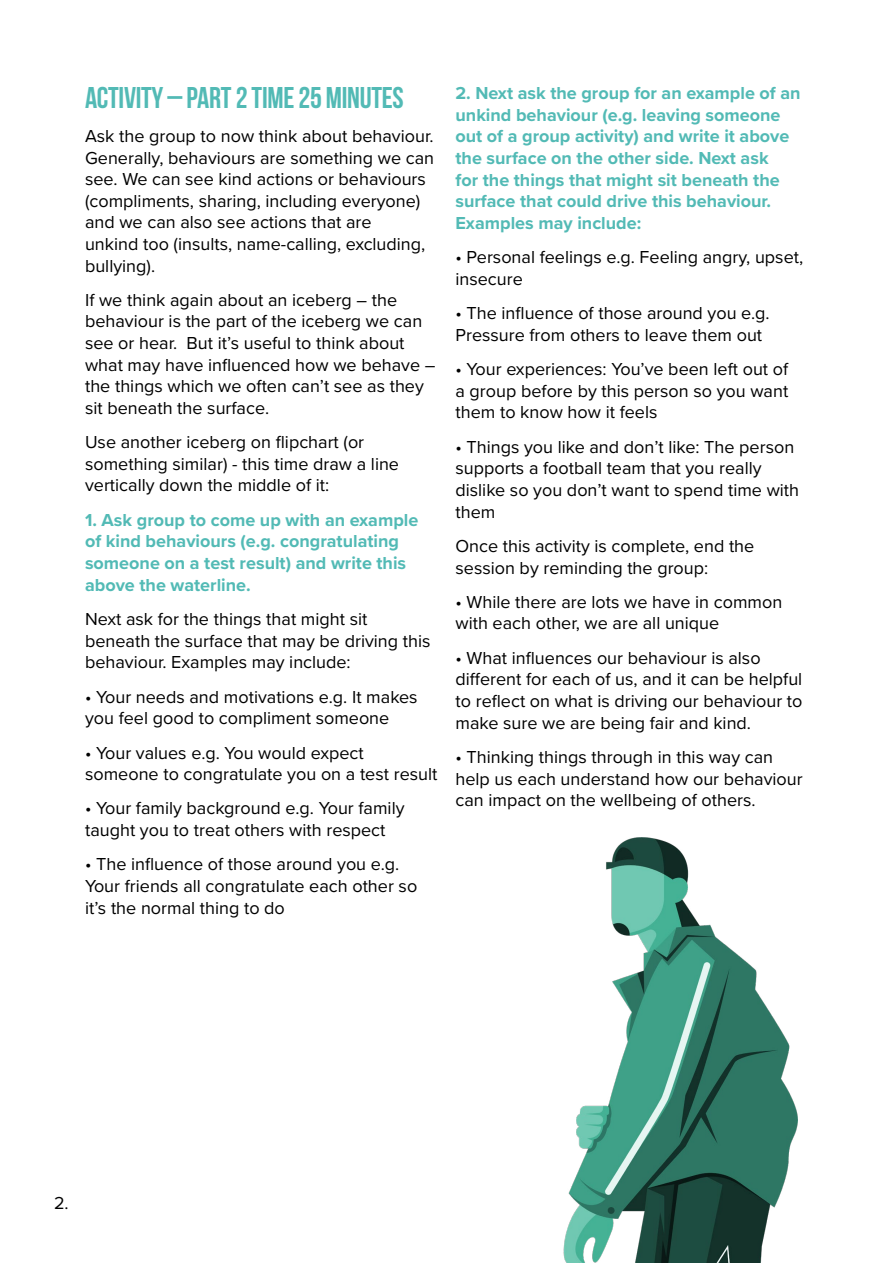
<style>
.page{position:relative;width:893px;height:1263px;background:#fff}
.page>*{position:absolute;margin:0;border:0;box-sizing:border-box;transform-origin:0 0}
.Sub_Headline{font:700 30px "Bebas Neue";letter-spacing:-.01em;color:#52bab5}
.Copy{font:18px/21.6px "Proxima Nova";color:#000}
.Copy-2{font:700 18px/21.6px "Proxima Nova";color:#52bab5}
</style>
<div class="page">
<img style="left:563px;top:837px;width:235px;height:426px">
<p class="Sub_Headline" style="left:85px;top:81px;width:320px">ACTIVITY – PART 2 TIME 25 MINUTES</p>
<p class="Copy" style="left:85px;top:124px;width:351px">Ask the group to now think about behaviour.<br>Generally, behaviours are something we can see. We can see kind actions or behaviours (compliments, sharing, including everyone) and we can also see actions that are<br>unkind too (insults, name-calling, excluding, bullying).</p>
<p class="Copy" style="left:85px;top:288px;width:352px">If we think again about an iceberg – the behaviour is the part of the iceberg we can see or hear. But it’s useful to think about what may have influenced how we behave – the things which we often can’t see as they sit beneath the surface.</p>
<p class="Copy" style="left:85px;top:431px;width:316px">Use another iceberg on flipchart (or something similar) - this time draw a line vertically down the middle of it:</p>
<p class="Copy-2" style="left:85px;top:509px;width:335px">1. Ask group to come up with an example of kind behaviours (e.g. congratulating someone on a test result) and write this above the waterline.</p>
<p class="Copy" style="left:85px;top:607px;width:347px">Next ask for the things that might sit beneath the surface that may be driving this behaviour. Examples may include:</p>
<p class="Copy" style="left:85px;top:685px;width:334px">• Your needs and motivations e.g. It makes you feel good to compliment someone</p>
<p class="Copy" style="left:85px;top:741px;width:354px">• Your values e.g. You would expect someone to congratulate you on a test result</p>
<p class="Copy" style="left:85px;top:797px;width:321px">• Your family background e.g. Your family taught you to treat others with respect</p>
<p class="Copy" style="left:85px;top:853px;width:334px">• The influence of those around you e.g.<br>Your friends all congratulate each other so it’s the normal thing to do</p>
<p class="Copy-2" style="left:455px;top:82px;width:347px">2. Next ask the group for an example of an unkind behaviour (e.g. leaving someone out of a group activity) and write it above the surface on the other side. Next ask<br>for the things that might sit beneath the surface that could drive this behaviour.<br>Examples may include:</p>
<p class="Copy" style="left:455px;top:246px;width:349px">• Personal feelings e.g. Feeling angry, upset, insecure</p>
<p class="Copy" style="left:455px;top:302px;width:316px">• The influence of those around you e.g.<br>Pressure from others to leave them out</p>
<p class="Copy" style="left:455px;top:358px;width:334px;text-align:justify">• Your experiences: You’ve been left out of a group before by this person so you want them to know how it feels</p>
<p class="Copy" style="left:455px;top:435px;width:345px">• Things you like and don’t like: The person supports a football team that you really dislike so you don’t want to spend time with them</p>
<p class="Copy" style="left:455px;top:534px;width:300px">Once this activity is complete, end the session by reminding the group:</p>
<p class="Copy" style="left:455px;top:590px;width:328px">• While there are lots we have in common with each other, we are all unique</p>
<p class="Copy" style="left:455px;top:646px;width:349px">• What influences our behaviour is also different for each of us, and it can be helpful to reflect on what is driving our behaviour to make sure we are being fair and kind.</p>
<p class="Copy" style="left:455px;top:745px;width:349px">• Thinking things through in this way can help us each understand how our behaviour can impact on the wellbeing of others.</p>
<p class="Copy" style="left:54px;top:1191px;width:16px">2.</p>
</div>
